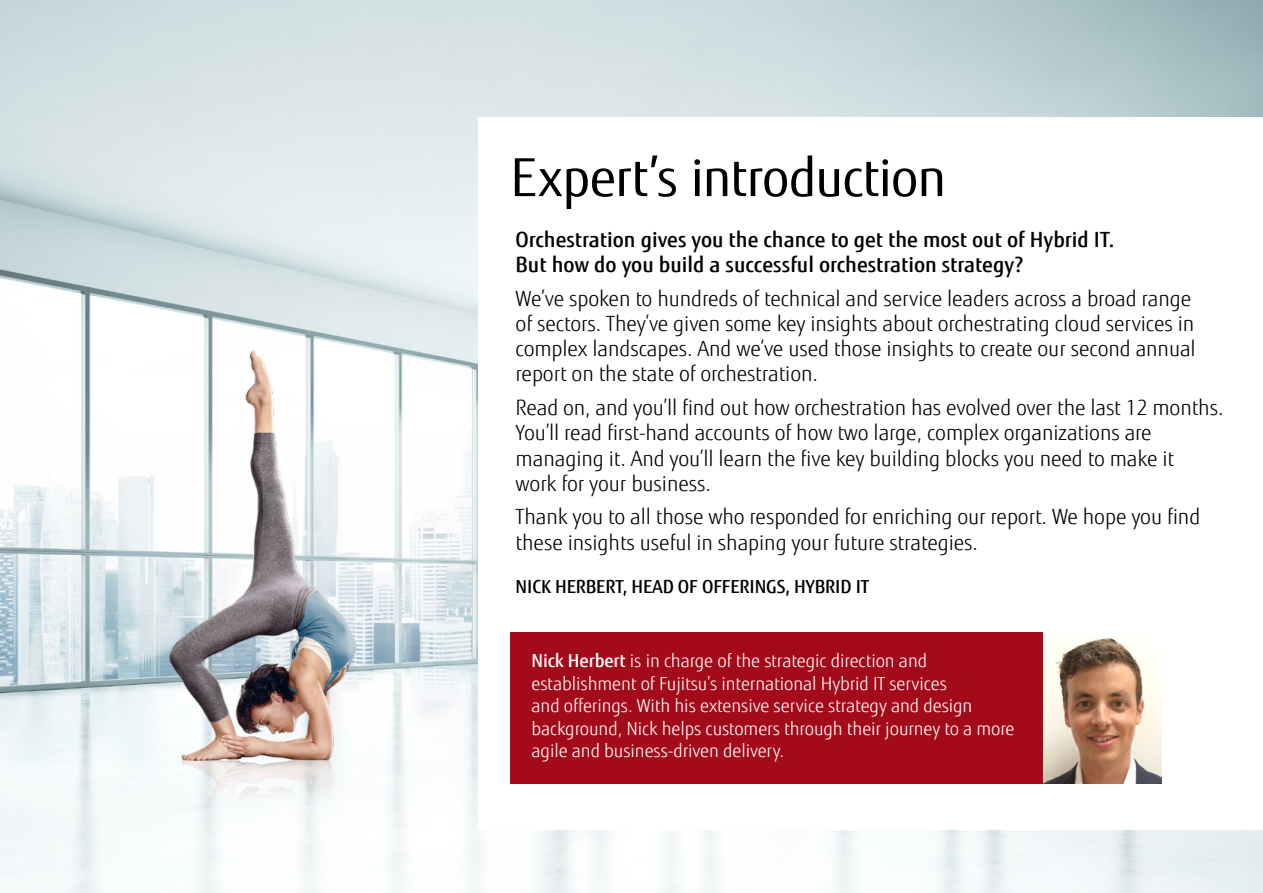
<style>
.page{position:relative;width:1263px;height:893px;background:#fff}
.page>*{position:absolute;margin:0;border:0;box-sizing:border-box;transform-origin:0 0}
.Innen_Copy{font:52.5px "Fujitsu Sans";letter-spacing:-.015em;color:#000}
.t1{font:300 21px/25.2px "Fujitsu Sans";letter-spacing:-.005em;color:#000}
.t2{font:500 21px/25.2px "Fujitsu Sans";color:#000}
.t3{font:300 18px/22.5px "Fujitsu Sans";letter-spacing:-.005em;color:#fff}
.t4{font:500 18px "Fujitsu Sans";letter-spacing:-.005em;color:#000}
.s1{font-weight:500}
</style>
<div class="page">
<img style="left:0;top:0;width:1263px;height:893px">
<div style="left:478px;top:117px;width:785px;height:712px;background:#fff"></div>
<img style="left:0;top:310px;width:579px;height:569px">
<div style="left:510px;top:632px;width:650px;height:152px;background:#a30b1a"></div>
<img style="left:1044px;top:632px;width:117px;height:152px">
<p class="Innen_Copy" style="left:510px;top:145px;width:437px">Expert’s introduction</p>
<p class="t2" style="left:516px;top:227px;width:600px">Orchestration gives you the chance to get the most out of Hybrid IT.<br>But how do you build a successful orchestration strategy?</p>
<p class="t1" style="left:516px;top:286px;width:682px">We’ve spoken to hundreds of technical and service leaders across a broad range of sectors. They’ve given some key insights about orchestrating cloud services in complex landscapes. And we’ve used those insights to create our second annual report on the state of orchestration.</p>
<p class="t1" style="left:516px;top:395px;width:709px">Read on, and you’ll find out how orchestration has evolved over the last 12 months.<br>You’ll read first-hand accounts of how two large, complex organizations are managing it. And you’ll learn the five key building blocks you need to make it<br>work for your business.</p>
<p class="t1" style="left:516px;top:505px;width:686px">Thank you to all those who responded for enriching our report. We hope you find these insights useful in shaping your future strategies.</p>
<p class="t4" style="left:516px;top:575px;width:355px">NICK HERBERT, HEAD OF OFFERINGS, HYBRID IT</p>
<p class="t3" style="left:531px;top:650px;width:484px"><span class="s1">Nick Herbert</span> is in charge of the strategic direction and establishment of Fujitsu’s international Hybrid IT services<br>and offerings. With his extensive service strategy and design background, Nick helps customers through their journey to a more agile and business-driven delivery.</p>
</div>
